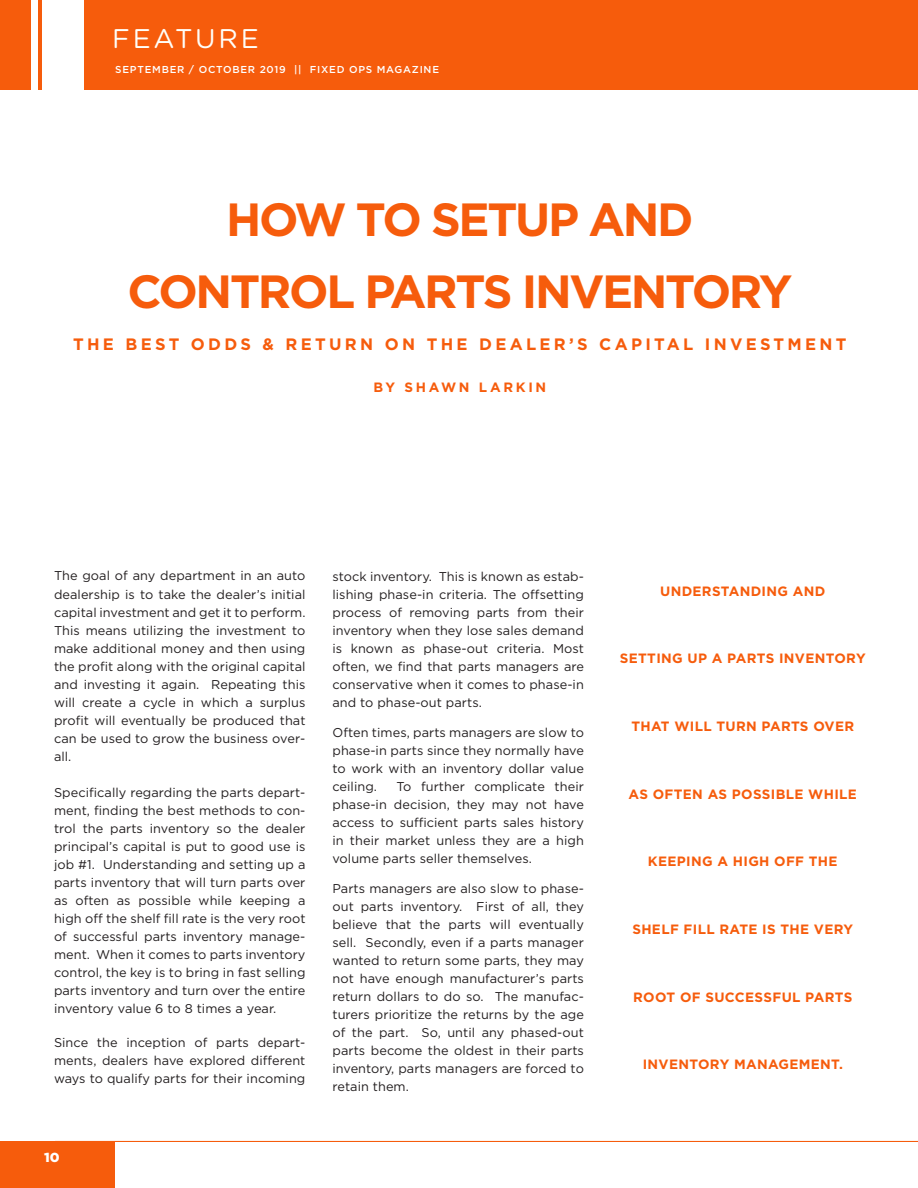
<style>
.page{position:relative;width:918px;height:1188px;background:#fff}
.page>*{position:absolute;margin:0;border:0;box-sizing:border-box;transform-origin:0 0}
.t1{font:700 46.5px/72px "Gotham";letter-spacing:-.05em;color:#f65c0c;text-align:center}
.t2{font:27px "Gotham Rounded";letter-spacing:.1em;color:#fffef9}
.t3{font:700 16.5px "Gotham";letter-spacing:.2em;color:#f65c0c}
.t4{font:700 13.5px "Gotham";letter-spacing:.025em;color:#f65c0c}
.t5{font:700 13.5px "Gotham";letter-spacing:.2em;color:#f65c0c}
.t6{font:900 13.05px "Gotham";color:#fff}
.t7{font:12.75px/18px "Gotham";letter-spacing:.005em;color:#231f20;text-align:justify}
.t8{font:500 10.05px "Gotham";letter-spacing:.075em;color:#fff}
</style>
<div class="page">
<div style="left:0;top:0;width:918px;height:89px;background:#f65c0c"></div>
<div style="left:0;top:1141px;width:114px;height:47px;background:#f65c0c"></div>
<div style="left:31px;top:0;width:7px;height:96px;background:#fff"></div>
<div style="left:42px;top:0;width:41px;height:101px;background:#fff"></div>
<hr style="left:55px;top:1141px;width:863px;height:1px;background:#f65c0c">
<h2 class="t2" style="left:112px;top:20px;width:148px">FEATURE</h2>
<p class="t8" style="left:115px;top:63px;width:325px">SEPTEMBER / OCTOBER 2019 || FIXED OPS MAGAZINE</p>
<h1 class="t1" style="left:127px;top:183px;width:666px">HOW TO SETUP AND<br>CONTROL PARTS INVENTORY</h1>
<p class="t3" style="left:73px;top:333px;width:775px">THE BEST ODDS &amp; RETURN ON THE DEALER’S CAPITAL INVESTMENT</p>
<p class="t5" style="left:373px;top:378px;width:174px">BY SHAWN LARKIN</p>
<p class="t7" style="left:54px;top:567px;width:253px">The goal of any department in an auto dealership is to take the dealer’s initial capital investment and get it to perform.<br>This means utilizing the investment to make additional money and then using the profit along with the original capital and investing it again. Repeating this will create a cycle in which a surplus profit will eventually be produced that can be used to grow the business over&shy;all.</p>
<p class="t7" style="left:54px;top:783px;width:253px">Specifically regarding the parts depart&shy;ment, finding the best methods to con&shy;trol the parts inventory so the dealer principal’s capital is put to good use is job #1. Understanding and setting up a parts inventory that will turn parts over as often as possible while keeping a high off the shelf fill rate is the very root of successful parts inventory manage&shy;ment. When it comes to parts inventory control, the key is to bring in fast selling parts inventory and turn over the entire inventory value 6 to 8 times a year.</p>
<p class="t7" style="left:54px;top:1033px;width:253px">Since the inception of parts depart&shy;ments, dealers have explored different ways to qualify parts for their incoming</p>
<p class="t6" style="left:44px;top:1148px;width:17px">10</p>
<p class="t7" style="left:332px;top:567px;width:253px">stock inventory. This is known as estab&shy;lishing phase-in criteria. The offsetting process of removing parts from their inventory when they lose sales demand is known as phase-out criteria. Most often, we find that parts managers are conservative when it comes to phase-in and to phase-out parts.</p>
<p class="t7" style="left:332px;top:723px;width:253px">Often times, parts managers are slow to phase-in parts since they normally have to work with an inventory dollar value ceiling.</p>
<p class="t7" style="left:332px;top:777px;width:253px;text-indent:64px">To further complicate their phase-in decision, they may not have access to sufficient parts sales history in their market unless they are a high volume parts seller themselves.</p>
<p class="t7" style="left:332px;top:879px;width:253px">Parts managers are also slow to phase&shy;out parts inventory. First of all, they believe that the parts will eventually sell. Secondly, even if a parts manager wanted to return some parts, they may not have enough manufacturer’s parts return dollars to do so. The manufac&shy;turers prioritize the returns by the age of the part. So, until any phased-out parts become the oldest in their parts inventory, parts managers are forced to retain them.</p>
<p class="t4" style="left:660px;top:582px;width:167px">UNDERSTANDING AND</p>
<p class="t4" style="left:620px;top:650px;width:247px">SETTING UP A PARTS INVENTORY</p>
<p class="t4" style="left:631px;top:717px;width:224px">THAT WILL TURN PARTS OVER</p>
<p class="t4" style="left:629px;top:785px;width:230px">AS OFTEN AS POSSIBLE WHILE</p>
<p class="t4" style="left:648px;top:853px;width:191px">KEEPING A HIGH OFF THE</p>
<p class="t4" style="left:632px;top:920px;width:222px">SHELF FILL RATE IS THE VERY</p>
<p class="t4" style="left:633px;top:988px;width:221px">ROOT OF SUCCESSFUL PARTS</p>
<p class="t4" style="left:643px;top:1056px;width:202px">INVENTORY MANAGEMENT.</p>
</div>
